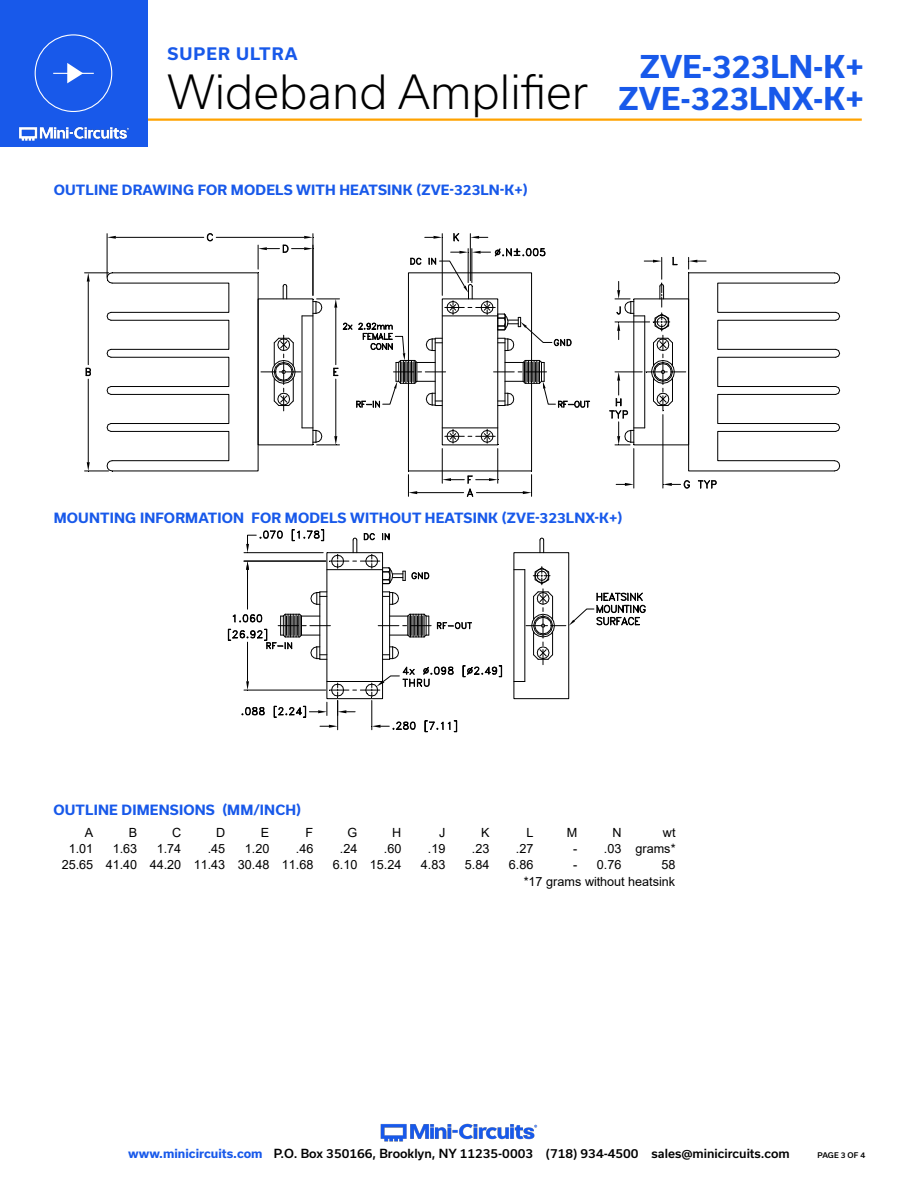
<style>
.page{position:relative;width:918px;height:1188px;background:#fff}
.page>*{position:absolute;margin:0;border:0;box-sizing:border-box;transform-origin:0 0}
.t1{font:300 45px "Usual";color:#000}
.t2{font:700 30px/31.5px "Usual";color:#1859ea;text-align:right}
.t3{font:700 16.5px "Usual";letter-spacing:.065em;color:#1859ea}
.Blue_Headers{font:700 13.5px "Usual";letter-spacing:.015em;color:#1859ea}
.t4{font:12.6px/17.1px "Arial";color:#000;text-align:right}
.t5{font:500 12px "Usual";color:#000}
.t6{font:500 7.5px "Usual";color:#000}
.s1{font-weight:700;color:#1859ea}
</style>
<div class="page">
<hr style="left:917px;top:0;width:1px;height:147px;background:#1859ea">
<img style="left:380px;top:1123px;width:158px;height:19px">
<hr style="left:129px;top:118px;width:733px;height:3px;background:#ffa300">
<div style="left:0;top:0;width:147px;height:147px;background:#1859ea"></div>
<img style="left:19px;top:126px;width:110px;height:15px">
<div style="left:35px;top:34px;width:77px;height:78px;border:1px solid #fff;border-radius:50%"></div>
<hr style="left:53px;top:73px;width:41px;height:1px;background:#fff">
<svg style="left:67px;top:63px;width:16px;height:20px"></svg>
<hr style="left:389px;top:592px;width:1px;height:67px;background:#000">
<svg style="left:383px;top:592px;width:16px;height:13px"></svg>
<hr style="left:319px;top:592px;width:1px;height:67px;background:#000">
<svg style="left:310px;top:592px;width:17px;height:13px"></svg>
<hr style="left:244px;top:552px;width:79px;height:1px;background:#000">
<svg style="left:246px;top:530px;width:37px;height:24px"></svg>
<hr style="left:244px;top:561px;width:82px;height:1px;background:#000">
<hr style="left:247px;top:570px;width:1px;height:39px;background:#000">
<svg style="left:246px;top:561px;width:3px;height:9px"></svg>
<svg style="left:291px;top:529px;width:139px;height:56px"></svg>
<svg style="left:228px;top:613px;width:274px;height:119px"></svg>
<div style="left:514px;top:552px;width:55px;height:147px;border:1px solid #000"></div>
<hr style="left:524px;top:570px;width:1px;height:112px;background:#000">
<svg style="left:539px;top:537px;width:6px;height:16px"></svg>
<svg style="left:514px;top:567px;width:132px;height:98px"></svg>
<div style="left:258px;top:299px;width:55px;height:146px;border:1px solid #000"></div>
<hr style="left:302px;top:316px;width:1px;height:112px;background:#000">
<hr style="left:107px;top:234px;width:1px;height:43px;background:#000">
<hr style="left:116px;top:237px;width:88px;height:1px;background:#000">
<hr style="left:216px;top:237px;width:88px;height:1px;background:#000">
<svg style="left:107px;top:236px;width:9px;height:3px"></svg>
<svg style="left:207px;top:233px;width:6px;height:9px"></svg>
<hr style="left:335px;top:379px;width:1px;height:57px;background:#000">
<hr style="left:633px;top:449px;width:1px;height:39px;background:#000">
<hr style="left:663px;top:415px;width:1px;height:73px;background:#000">
<svg style="left:616px;top:483px;width:18px;height:3px"></svg>
<svg style="left:663px;top:480px;width:27px;height:9px"></svg>
<svg style="left:698px;top:480px;width:19px;height:9px"></svg>
<hr style="left:417px;top:492px;width:47px;height:1px;background:#000">
<hr style="left:476px;top:492px;width:47px;height:1px;background:#000">
<svg style="left:408px;top:471px;width:9px;height:25px"></svg>
<svg style="left:523px;top:471px;width:10px;height:25px"></svg>
<div style="left:408px;top:381px;width:124px;height:90px;border:1px solid #000"></div>
<svg style="left:302px;top:428px;width:38px;height:18px"></svg>
<div style="left:111px;top:394px;width:118px;height:30px;border:1px solid #000"></div>
<div style="left:111px;top:320px;width:118px;height:30px;border:1px solid #000"></div>
<svg style="left:106px;top:348px;width:6px;height:10px"></svg>
<div style="left:111px;top:357px;width:118px;height:30px;border:1px solid #000"></div>
<svg style="left:106px;top:386px;width:6px;height:9px"></svg>
<hr style="left:442px;top:428px;width:56px;height:1px;background:#000">
<div style="left:717px;top:394px;width:119px;height:30px;border:1px solid #000"></div>
<svg style="left:717px;top:423px;width:123px;height:49px"></svg>
<svg style="left:717px;top:272px;width:123px;height:49px"></svg>
<div style="left:717px;top:320px;width:119px;height:30px;border:1px solid #000"></div>
<svg style="left:835px;top:348px;width:5px;height:10px"></svg>
<div style="left:717px;top:357px;width:119px;height:30px;border:1px solid #000"></div>
<svg style="left:835px;top:386px;width:5px;height:9px"></svg>
<hr style="left:88px;top:282px;width:1px;height:83px;background:#000">
<hr style="left:88px;top:379px;width:1px;height:83px;background:#000">
<svg style="left:85px;top:272px;width:145px;height:49px"></svg>
<svg style="left:85px;top:423px;width:145px;height:49px"></svg>
<svg style="left:85px;top:367px;width:6px;height:9px"></svg>
<hr style="left:442px;top:449px;width:1px;height:34px;background:#000">
<hr style="left:497px;top:449px;width:1px;height:34px;background:#000">
<svg style="left:442px;top:429px;width:57px;height:17px"></svg>
<svg style="left:442px;top:475px;width:57px;height:22px"></svg>
<svg style="left:609px;top:257px;width:97px;height:189px"></svg>
<svg style="left:258px;top:233px;width:332px;height:178px"></svg>
<h3 class="t3" style="left:167px;top:45px;width:132px">SUPER ULTRA</h3>
<h1 class="t1" style="left:167px;top:67px;width:422px">Wideband Amplifier</h1>
<p class="Blue_Headers" style="left:54px;top:182px;width:475px">OUTLINE DRAWING FOR MODELS WITH HEATSINK (ZVE-323LN-K+)</p>
<h2 class="t2" style="left:619px;top:51px;width:247px">ZVE-323LN-K+<br>ZVE-323LNX-K+</h2>
<p class="Blue_Headers" style="left:54px;top:510px;width:570px">MOUNTING INFORMATION FOR MODELS WITHOUT HEATSINK (ZVE-323LNX-K+)</p>
<p class="Blue_Headers" style="left:53px;top:802px;width:249px">OUTLINE DIMENSIONS (MM/INCH)</p>
<p class="t4" style="left:85px;top:824px;width:10px">A</p>
<p class="t4" style="left:129px;top:824px;width:10px">B</p>
<p class="t4" style="left:172px;top:824px;width:11px">C</p>
<p class="t4" style="left:216px;top:824px;width:11px">D</p>
<p class="t4" style="left:261px;top:824px;width:10px">E</p>
<p class="t4" style="left:306px;top:824px;width:9px">F</p>
<p class="t4" style="left:347px;top:824px;width:11px">G</p>
<p class="t4" style="left:392px;top:824px;width:11px">H</p>
<p class="t4" style="left:439px;top:824px;width:8px">J</p>
<p class="t4" style="left:481px;top:824px;width:10px">K</p>
<p class="t4" style="left:526px;top:824px;width:9px">L</p>
<p class="t4" style="left:567px;top:824px;width:12px">M</p>
<p class="t4" style="left:612px;top:824px;width:11px">N</p>
<p class="t4" style="left:663px;top:824px;width:14px">wt</p>
<p class="t4" style="left:69px;top:840px;width:26px">1.01</p>
<p class="t4" style="left:113px;top:840px;width:26px">1.63</p>
<p class="t4" style="left:157px;top:840px;width:26px">1.74</p>
<p class="t4" style="left:208px;top:840px;width:19px">.45</p>
<p class="t4" style="left:245px;top:840px;width:26px">1.20</p>
<p class="t4" style="left:296px;top:840px;width:19px">.46</p>
<p class="t4" style="left:340px;top:840px;width:19px">.24</p>
<p class="t4" style="left:384px;top:840px;width:19px">.60</p>
<p class="t4" style="left:428px;top:840px;width:19px">.19</p>
<p class="t4" style="left:472px;top:840px;width:19px">.23</p>
<p class="t4" style="left:516px;top:840px;width:19px">.27</p>
<p class="t4" style="left:573px;top:840px;width:104px">- .03 grams*</p>
<p class="t4" style="left:62px;top:856px;width:253px">25.65 41.40 44.20 11.43 30.48 11.68</p>
<p class="t4" style="left:333px;top:856px;width:70px">6.10 15.24</p>
<p class="t4" style="left:421px;top:856px;width:26px">4.83</p>
<p class="t4" style="left:465px;top:856px;width:26px">5.84</p>
<p class="t4" style="left:509px;top:856px;width:26px">6.86</p>
<p class="t4" style="left:573px;top:856px;width:50px">- 0.76</p>
<p class="t4" style="left:524px;top:855px;width:153px">58<br>*17 grams without heatsink</p>
<p class="t5" style="left:128px;top:1146px;width:663px"><span class="s1">www.minicircuits.com</span> P.O. Box 350166, Brooklyn, NY 11235-0003 (718) 934-4500 sales@minicircuits.com</p>
<p class="t6" style="left:818px;top:1151px;width:49px">PAGE 3 OF 4</p>
</div>
